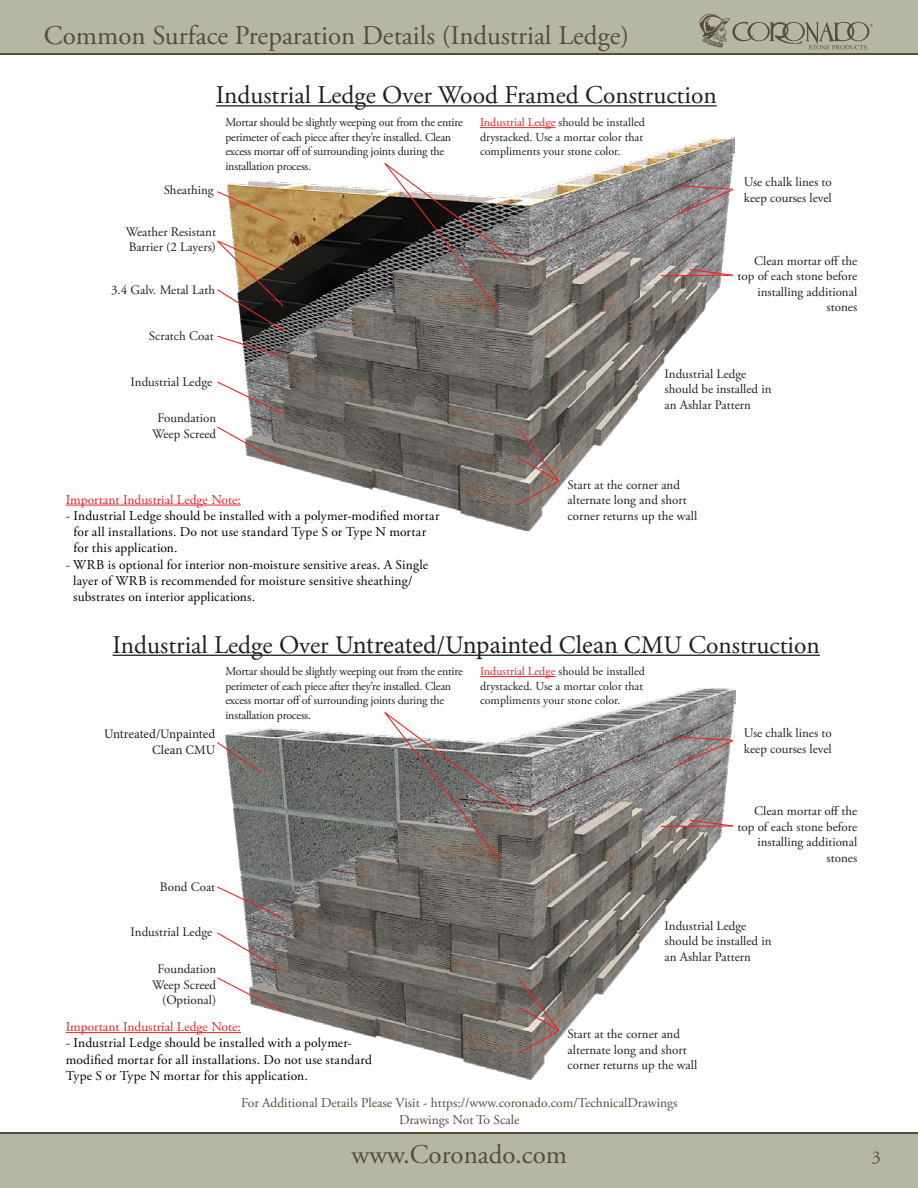
<style>
.page{position:relative;width:918px;height:1188px;background:#fff}
.page>*{position:absolute;margin:0;border:0;box-sizing:border-box;transform-origin:0 0}
.t1{font:27px "Adobe Garamond Pro";color:#574c3b}
.t2{font:25.5px "Adobe Garamond Pro";color:#231f20}
.t3{font:18px "Adobe Garamond Pro";color:#574c3b}
.t4{font:13.5px/16.2px "Adobe Garamond Pro";letter-spacing:.01em;color:#000}
.t5{font:13.5px "Adobe Garamond Pro";color:#574c3b}
.t6{font:13.5px "Adobe Garamond Pro";color:#ee2123}
.t7{font:13.05px/15.6px "Adobe Garamond Pro";color:#231f20}
.t8{font:13.05px "Minion Pro";letter-spacing:-.005em;color:#231f20}
.t9{font:12px/14.4px "Adobe Garamond Pro";letter-spacing:-.02em;color:#231f20}
.t10{font:12px/14.4px "Adobe Garamond Pro";color:#231f20}
.s1{color:#231f20}
.s2{color:#ee2123}
.s3{font-family:"Minion Pro"}
</style>
<div class="page">
<div style="left:0;top:0;width:918px;height:54px;background:#b5b6a4"></div>
<div style="left:0;top:1134px;width:918px;height:54px;background:#b5b6a4"></div>
<hr style="left:0;top:53px;width:918px;height:2px;background:#574c3b">
<hr style="left:0;top:1132px;width:918px;height:2px;background:#574c3b">
<svg style="left:700px;top:14px;width:173px;height:36px"></svg>
<img style="left:225px;top:688px;width:511px;height:392px">
<img style="left:227px;top:137px;width:508px;height:394px">
<hr style="left:66px;top:505px;width:175px;height:1px;background:#ee2123">
<hr style="left:66px;top:1032px;width:175px;height:1px;background:#ee2123">
<hr style="left:480px;top:127px;width:76px;height:1px;background:#ee2123">
<hr style="left:480px;top:676px;width:76px;height:1px;background:#ee2123">
<svg style="left:217px;top:190px;width:68px;height:32px"></svg>
<svg style="left:217px;top:240px;width:68px;height:118px"></svg>
<svg style="left:217px;top:381px;width:68px;height:34px"></svg>
<svg style="left:217px;top:426px;width:68px;height:40px"></svg>
<svg style="left:660px;top:819px;width:74px;height:9px"></svg>
<svg style="left:660px;top:268px;width:74px;height:9px"></svg>
<svg style="left:676px;top:736px;width:58px;height:31px;background:#9f8f8f"></svg>
<svg style="left:676px;top:185px;width:58px;height:31px;background:#a09091"></svg>
<svg style="left:383px;top:711px;width:137px;height:150px"></svg>
<svg style="left:383px;top:162px;width:137px;height:149px"></svg>
<svg style="left:517px;top:428px;width:43px;height:77px;background:#857671"></svg>
<svg style="left:517px;top:977px;width:43px;height:78px;background:#857670"></svg>
<svg style="left:217px;top:741px;width:45px;height:33px"></svg>
<svg style="left:217px;top:886px;width:68px;height:34px"></svg>
<svg style="left:217px;top:931px;width:68px;height:82px"></svg>
<hr style="left:216px;top:105px;width:501px;height:2px;background:#231f20">
<hr style="left:113px;top:655px;width:707px;height:1px;background:#231f20">
<p class="t1" style="left:44px;top:19px;width:587px">Common Surface Preparation Details (Industrial Ledge)</p>
<p class="t2" style="left:216px;top:80px;width:502px">Industrial Ledge Over Wood Framed Construction</p>
<p class="t7" style="left:164px;top:183px;width:51px">Sheathing</p>
<p class="t9" style="left:225px;top:116px;width:239px">Mortar should be slightly weeping out from the entire perimeter of each piece after they’re installed. Clean excess mortar off of surrounding joints during the installation process.</p>
<p class="t7" style="left:126px;top:224px;width:92px">Weather Resistant</p>
<p class="t7" style="left:129px;top:240px;width:89px">Barrier (2 Layers)</p>
<p class="t7" style="left:111px;top:283px;width:106px">3.4 Galv. Metal Lath</p>
<p class="t7" style="left:149px;top:329px;width:66px">Scratch Coat</p>
<p class="t7" style="left:131px;top:374px;width:83px">Industrial Ledge</p>
<p class="t7" style="left:158px;top:411px;width:60px">Foundation</p>
<p class="t7" style="left:152px;top:427px;width:66px">Weep Screed</p>
<p class="t6" style="left:66px;top:491px;width:177px">Important Industrial Ledge Note:</p>
<p class="t4" style="left:74px;top:508px;width:368px;text-indent:-8px"><span class="s1">-</span> Industrial Ledge should be installed with a polymer-modified mortar for all installations. Do not use standard Type S or Type N mortar for this application.</p>
<p class="t4" style="left:73px;top:557px;width:356px;text-indent:-7px"><span class="s1">-</span> WRB is optional for interior non-moisture sensitive areas. A Single layer of WRB is recommended for moisture sensitive sheathing/ substrates on interior applications.</p>
<p class="t10" style="left:480px;top:116px;width:166px"><span class="s2">Industrial Ledge</span> should be installed drystacked. Use a mortar color that compliments your stone color.</p>
<p class="t7" style="left:744px;top:175px;width:89px">Use chalk lines to</p>
<p class="t7" style="left:744px;top:190px;width:89px">keep courses level</p>
<p class="t7" style="left:738px;top:253px;width:121px;text-align:right">Clean mortar off the top of each stone before installing additional stones</p>
<p class="t7" style="left:665px;top:366px;width:108px">Industrial Ledge should be installed in an Ashlar Pattern</p>
<p class="t7" style="left:568px;top:477px;width:131px">Start at the corner and alternate long and short corner returns up the wall</p>
<p class="t2" style="left:113px;top:629px;width:709px">Industrial Ledge Over <span class="s3">Untreated/Unpainted Clean CMU</span> Construction</p>
<p class="t8" style="left:104px;top:725px;width:113px">Untreated/Unpainted</p>
<p class="t8" style="left:152px;top:741px;width:64px">Clean CMU</p>
<p class="t9" style="left:225px;top:665px;width:239px">Mortar should be slightly weeping out from the entire perimeter of each piece after they’re installed. Clean excess mortar off of surrounding joints during the installation process.</p>
<p class="t10" style="left:480px;top:665px;width:166px"><span class="s2">Industrial Ledge</span> should be installed drystacked. Use a mortar color that compliments your stone color.</p>
<p class="t7" style="left:744px;top:726px;width:89px">Use chalk lines to</p>
<p class="t7" style="left:744px;top:741px;width:89px">keep courses level</p>
<p class="t7" style="left:160px;top:879px;width:57px">Bond Coat</p>
<p class="t7" style="left:131px;top:925px;width:83px">Industrial Ledge</p>
<p class="t7" style="left:158px;top:962px;width:60px">Foundation</p>
<p class="t7" style="left:152px;top:977px;width:66px">Weep Screed</p>
<p class="t7" style="left:162px;top:993px;width:56px">(Optional)</p>
<p class="t6" style="left:66px;top:1019px;width:177px">Important Industrial Ledge Note:</p>
<p class="t4" style="left:66px;top:1036px;width:308px"><span class="s1">-</span> Industrial Ledge should be installed with a polymer&shy;modified mortar for all installations. Do not use standard<br>Type S or Type N mortar for this application.</p>
<p class="t7" style="left:738px;top:804px;width:121px;text-align:right">Clean mortar off the top of each stone before installing additional stones</p>
<p class="t7" style="left:665px;top:918px;width:108px">Industrial Ledge should be installed in an Ashlar Pattern</p>
<p class="t7" style="left:568px;top:1026px;width:131px">Start at the corner and alternate long and short corner returns up the wall</p>
<p class="t5" style="left:241px;top:1095px;width:438px">For Additional Details Please Visit - https://www.coronado.com/TechnicalDrawings</p>
<p class="t5" style="left:399px;top:1111px;width:122px">Drawings Not To Scale</p>
<p class="t1" style="left:352px;top:1138px;width:217px">www.Coronado.com</p>
<p class="t3" style="left:872px;top:1146px;width:10px">3</p>
</div>
